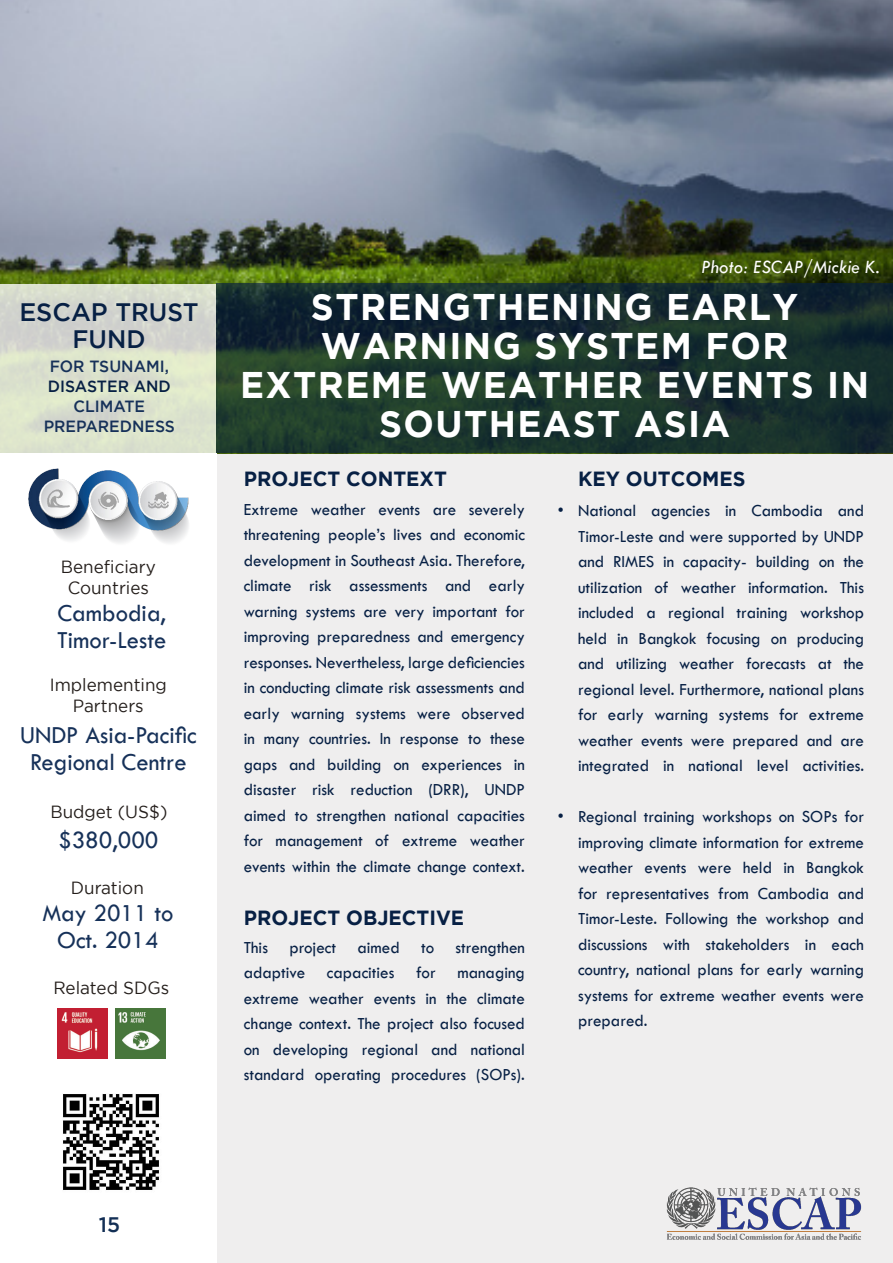
<style>
.page{position:relative;width:893px;height:1263px;background:#fff}
.page>*{position:absolute;margin:0;border:0;box-sizing:border-box;transform-origin:0 0}
.t1{font:700 37.05px/39px "Gotham";letter-spacing:.04em;color:#fff;text-align:center}
.t2{font:25.35px/27px "Tw Cen";color:#163159}
.t3{font:500 25.2px/26.7px "Gotham";color:#072044;text-align:center}
.Numbering{font:500 21px "Gotham";color:#132f55}
.t4{font:700 20.4px "Gotham";color:#072044}
.t5{font:italic 19.5px "Tw Cen";color:#fff}
.t6{font:17.55px/25.5px "Tw Cen";color:#072044;text-align:justify}
.t7{font:17.55px "Gotham";color:#241e1b}
.t8{font:500 16.2px "Gotham";color:#163159}
.t9{font:500 16.2px "Gotham";color:#072044}
</style>
<div class="page">
<img style="left:0;top:0;width:893px;height:284px">
<div style="left:0;top:453px;width:893px;height:810px;background:#efeeee"></div>
<svg style="left:216px;top:283px;width:677px;height:170px;background:#19322d"></svg>
<div style="left:0;top:453px;width:216px;height:810px;background:#fff"></div>
<img style="left:63px;top:1094px;width:96px;height:96px">
<img style="left:666px;top:1187px;width:196px;height:53px">
<img style="left:57px;top:1008px;width:50px;height:50px">
<img style="left:116px;top:1008px;width:49px;height:50px">
<img style="left:28px;top:468px;width:161px;height:75px">
<svg style="left:0;top:284px;width:216px;height:169px;background:#d8ddcd"></svg>
<p class="t3" style="left:19px;top:298px;width:181px">ESCAP TRUST<br>FUND</p>
<p class="t8" style="left:50px;top:357px;width:121px">FOR TSUNAMI,</p>
<p class="t9" style="left:48px;top:377px;width:125px">DISASTER AND</p>
<p class="t8" style="left:73px;top:397px;width:73px">CLIMATE</p>
<p class="t8" style="left:44px;top:417px;width:133px">PREPAREDNESS</p>
<p class="t7" style="left:61px;top:557px;width:96px">Beneficiary</p>
<p class="t7" style="left:68px;top:578px;width:83px">Countries</p>
<p class="t2" style="left:57px;top:600px;width:111px">Cambodia,<br>Timor-Leste</p>
<p class="t7" style="left:50px;top:675px;width:119px">Implementing</p>
<p class="t7" style="left:73px;top:696px;width:72px">Partners</p>
<p class="t2" style="left:20px;top:722px;width:178px">UNDP Asia-Pacific</p>
<p class="t2" style="left:30px;top:749px;width:158px">Regional Centre</p>
<p class="t7" style="left:50px;top:802px;width:119px">Budget (US$)</p>
<p class="t2" style="left:58px;top:826px;width:102px">$380,000</p>
<p class="t7" style="left:71px;top:878px;width:75px">Duration</p>
<p class="t2" style="left:42px;top:899px;width:133px">May 2011 to</p>
<p class="t2" style="left:57px;top:926px;width:103px">Oct. 2014</p>
<p class="t7" style="left:53px;top:978px;width:117px">Related SDGs</p>
<p class="t5" style="left:701px;top:255px;width:180px">Photo: ESCAP/Mickie K.</p>
<p class="t1" style="left:311px;top:286px;width:489px">STRENGTHENING EARLY</p>
<p class="t1" style="left:321px;top:325px;width:469px">WARNING SYSTEM FOR</p>
<p class="t1" style="left:240px;top:364px;width:631px">EXTREME WEATHER EVENTS IN<br>SOUTHEAST ASIA</p>
<p class="t4" style="left:244px;top:466px;width:205px">PROJECT CONTEXT</p>
<p class="t4" style="left:578px;top:466px;width:169px">KEY OUTCOMES</p>
<p class="t6" style="left:244px;top:496px;width:283px">Extreme weather events are severely threatening people’s lives and economic development in Southeast Asia. Therefore, climate risk assessments and early warning systems are very important for improving preparedness and emergency responses. Nevertheless, large deficiencies in conducting climate risk assessments and early warning systems were observed in many countries. In response to these gaps and building on experiences in disaster risk reduction (DRR), UNDP aimed to strengthen national capacities for management of extreme weather events within the climate change context.</p>
<p class="t4" style="left:244px;top:906px;width:222px">PROJECT OBJECTIVE</p>
<p class="t6" style="left:244px;top:934px;width:283px">This project aimed to strengthen adaptive capacities for managing extreme weather events in the climate change context. The project also focused on developing regional and national standard operating procedures (SOPs).</p>
<p class="t6" style="left:578px;top:498px;width:288px;text-indent:-20px">• National agencies in Cambodia and Timor-Leste and were supported by UNDP and RIMES in capacity- building on the utilization of weather information. This included a regional training workshop held in Bangkok focusing on producing and utilizing weather forecasts at the regional level. Furthermore, national plans for early warning systems for extreme weather events were prepared and are integrated in national level activities.</p>
<p class="t6" style="left:578px;top:804px;width:288px;text-indent:-20px">• Regional training workshops on SOPs for improving climate information for extreme weather events were held in Bangkok for representatives from Cambodia and Timor-Leste. Following the workshop and discussions with stakeholders in each country, national plans for early warning systems for extreme weather events were prepared.</p>
<p class="Numbering" style="left:99px;top:1212px;width:23px">15</p>
</div>
